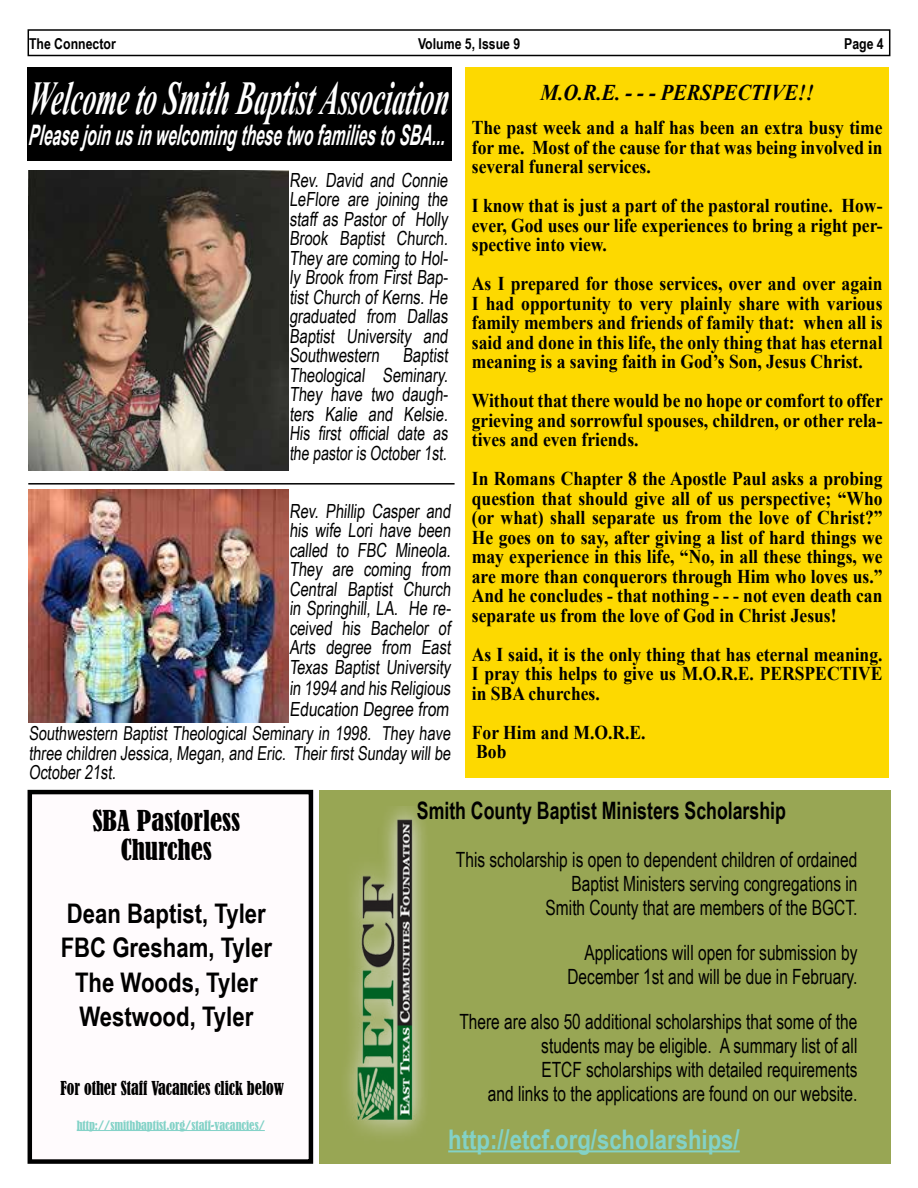
<style>
.page{position:relative;width:918px;height:1188px;background:#fff}
.page>*{position:absolute;margin:0;border:0;box-sizing:border-box;transform-origin:0 0}
.t1{font:italic 700 47.1px "Times New Roman";color:#fff;scale:.57 1}
.t2{font:italic 700 28.2px "Arial Narrow";color:#fff;scale:.68 1}
.t3{font:700 27px/34.5px "Arial Narrow";color:#000;text-align:center}
.t4{font:700 27px "Arial Narrow";color:#83d2c7}
.t5{font:condensed 27px/28.5px "Bernard";color:#000;text-align:center}
.t6{font:700 24px "Arial Narrow";color:#000;scale:.9 1}
.t7{font:italic 700 22.5px "Times New Roman";color:#000;scale:.9 1}
.t8{font:21px/24px "Arial Narrow";color:#000;text-align:right;scale:.9 1}
.t9{font:700 19.5px/19.5px "Times New Roman";color:#000;text-align:justify;scale:.9 1}
.t10{font:19.5px/19.5px "Arial Narrow";color:#000;text-align:justify;scale:.92 1}
.t11{font:19.2px/19.5px "Arial Narrow";color:#000;text-align:justify;scale:.92 1}
.t12{font:condensed 18px "Bernard";color:#000;scale:.89 1}
.t13{font:700 15px "Arial Narrow";color:#000}
.t14{font:condensed 12px "Bernard";color:#83d2c7}
</style>
<div class="page">
<div style="left:28px;top:29px;width:862px;height:27px;border:2px solid #000"></div>
<div style="left:28px;top:67px;width:424px;height:94px;background:#000"></div>
<div style="left:320px;top:790px;width:571px;height:374px;background:#98a654"></div>
<div style="left:28px;top:790px;width:285px;height:374px;background:#fffbfd;border:4px solid #000"></div>
<img style="left:347px;top:806px;width:77px;height:329px">
<hr style="left:448px;top:1150px;width:292px;height:2px;background:#83d2c7">
<hr style="left:77px;top:1130px;width:188px;height:1px;background:#83d2c7">
<img style="left:28px;top:170px;width:260px;height:300px">
<img style="left:28px;top:490px;width:260px;height:232px">
<hr style="left:28px;top:483px;width:427px;height:2px;background:#000">
<div style="left:465px;top:67px;width:424px;height:711px;background:#fdd900"></div>
<p class="t13" style="left:29px;top:32px;width:88px">The Connector</p>
<p class="t13" style="left:418px;top:32px;width:104px">Volume 5, Issue 9</p>
<p class="t13" style="left:844px;top:32px;width:41px">Page 4</p>
<h1 class="t1" style="left:28px;top:65px;width:750px">Welcometo Smith BaptistAssociation</h1>
<h2 class="t2" style="left:28px;top:114px;width:620px">Please join us in welcoming these two families to SBA...</h2>
<p class="t10" style="left:289px;top:169px;width:177px">Rev. David and Connie LeFlore are joining the staff as Pastor of Holly Brook Baptist Church.<br>They are coming to Hol&shy;ly Brook from First Bap&shy;tist Church of Kerns. He graduated from Dallas Baptist University and Southwestern Baptist Theological Seminary.<br>They have two daugh&shy;ters Kalie and Kelsie.<br>His first official date as the pastor is October 1st.</p>
<p class="t10" style="left:289px;top:500px;width:180px">Rev. Phillip Casper and his wife Lori have been called to FBC Mineola.<br>They are coming from Central Baptist Church in Springhill, LA. He re&shy;ceived his Bachelor of Arts degree from East Texas Baptist University in 1994 and his Religious Education Degree from</p>
<p class="t11" style="left:29px;top:723px;width:463px">Southwestern Baptist Theological Seminary in 1998. They have three children Jessica,Megan,and Eric. TheirfirstSunday willbe October 21st.</p>
<p class="t7" style="left:541px;top:77px;width:305px">M.O.R.E. - - - PERSPECTIVE!!</p>
<p class="t9" style="left:472px;top:117px;width:458px">The past week and a half has been an extra busy time for me. Most of the cause for that was being involved in several funeral services.</p>
<p class="t9" style="left:472px;top:195px;width:458px">I know that is just a part of the pastoral routine. How&shy;ever, God uses our life experiences to bring a right per&shy;spective into view.</p>
<p class="t9" style="left:472px;top:273px;width:458px">As I prepared for those services, over and over again I had opportunity to very plainly share with various family members and friends of family that: when all is said and done in this life, the only thing that has eternal meaning is a saving faith in God’s Son, Jesus Christ.</p>
<p class="t9" style="left:472px;top:390px;width:458px">Without that there would be no hope or comfort to offer grieving and sorrowful spouses, children, or other rela&shy;tives and even friends.</p>
<p class="t9" style="left:472px;top:468px;width:458px">In Romans Chapter 8 the Apostle Paul asks a probing question that should give all of us perspective; “Who (or what) shall separate us from the love of Christ?” He goes on to say, after giving a list of hard things we may experience in this life, “No, in all these things, we are more than conquerors through Him who loves us.” And he concludes - that nothing - - - not even death can separate us from the love of God in Christ Jesus!</p>
<p class="t9" style="left:472px;top:644px;width:458px">As I said, it is the only thing that has eternal meaning.<br>I pray this helps to give us M.O.R.E. PERSPECTIVE in SBA churches.</p>
<p class="t9" style="left:472px;top:722px;width:195px">For Him and M.O.R.E.<br>Bob</p>
<h3 class="t5" style="left:92px;top:807px;width:149px">SBA Pastorless<br>Churches</h3>
<h3 class="t3" style="left:61px;top:895px;width:213px">Dean Baptist, Tyler<br>FBC Gresham, Tyler<br>The Woods, Tyler<br>Westwood, Tyler</h3>
<p class="t12" style="left:60px;top:1078px;width:253px">For other Staff Vacancies click below</p>
<p class="t14" style="left:77px;top:1118px;width:190px">http://smithbaptist.org/staff-vacancies/</p>
<p class="t6" style="left:417px;top:792px;width:412px">Smith County Baptist Ministers Scholarship</p>
<p class="t8" style="left:456px;top:846px;width:448px">This scholarship is open to dependent children of ordained<br>Baptist Ministers serving congregations in<br>Smith County that are members of the BGCT.</p>
<p class="t8" style="left:567px;top:939px;width:324px">Applications will open for submission by<br>December 1st and will be due in February.</p>
<p class="t8" style="left:459px;top:1008px;width:444px">There are also 50 additional scholarships that some of the students may be eligible. A summary list of all<br>ETCF scholarships with detailed requirements<br>and links to the applications are found on our website.</p>
<h3 class="t4" style="left:448px;top:1119px;width:293px">http://etcf.org/scholarships/</h3>
</div>
